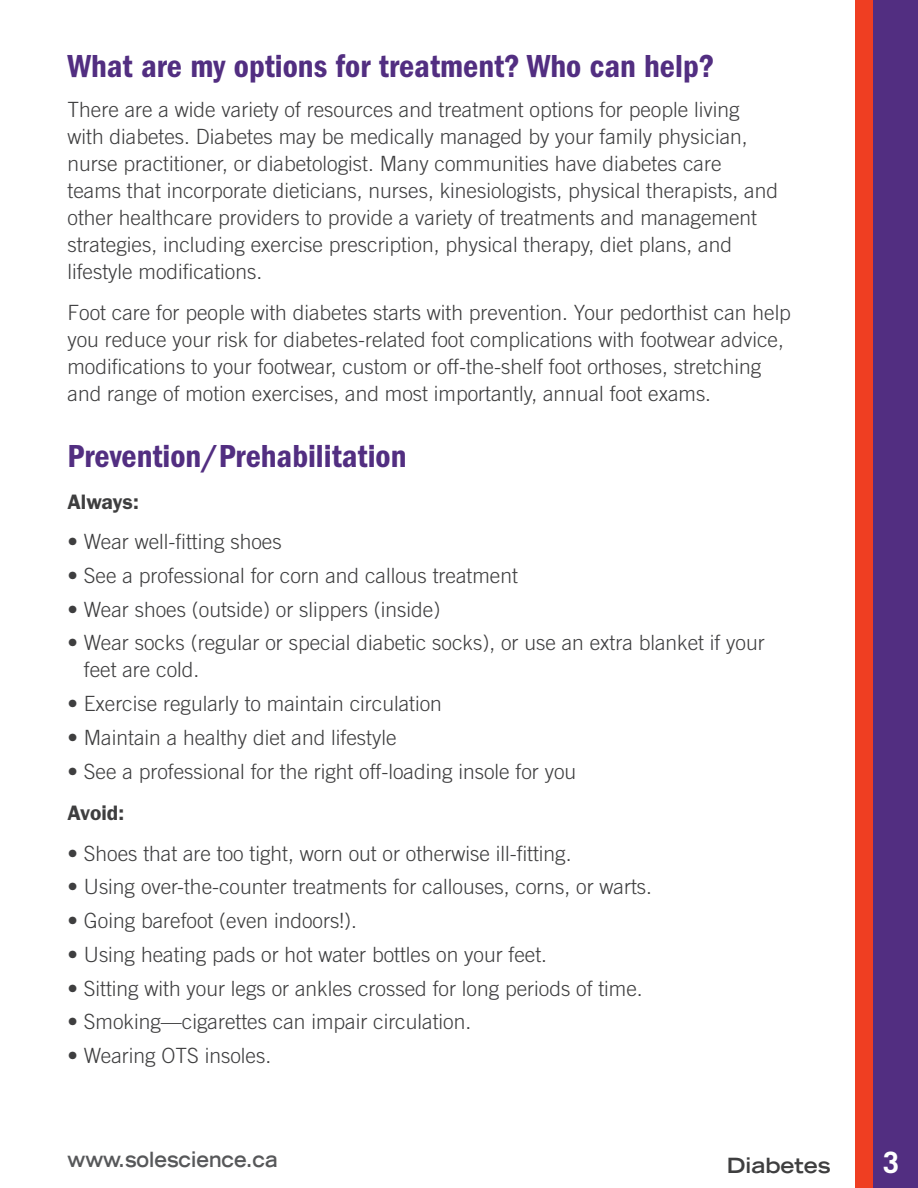
<style>
.page{position:relative;width:918px;height:1188px;background:#fff}
.page>*{position:absolute;margin:0;border:0;box-sizing:border-box;transform-origin:0 0}
.t1{font:33px "ITC Franklin Gothic Std Dm Cd";color:#522e81}
.t2{font:700 29.4px "Trade Gothic LT Std";color:#fff}
.Text{font:300 21px/27px "Trade Gothic LT Std";color:#3e3e3f}
.Bullets{font:300 21px/27px "Trade Gothic LT Std";color:#3e3e3f}
.t3{font:700 expanded 21px "Trade Gothic LT Std";color:#57585a;scale:.9 1}
.t4{font:600 21px "ITC Franklin Gothic Std";color:#3e3e3f}
.t5{font:700 expanded 21px "Trade Gothic LT Std";color:#3e3e3f}
</style>
<div class="page">
<div style="left:855px;top:0;width:63px;height:1188px;background:#522e81"></div>
<div style="left:855px;top:0;width:18px;height:1188px;background:#ef3e22"></div>
<h1 class="t1" style="left:68px;top:47px;width:649px">What are my options for treatment? Who can help?</h1>
<p class="Text" style="left:68px;top:96px;width:712px">There are a wide variety of resources and treatment options for people living with diabetes. Diabetes may be medically managed by your family physician, nurse practitioner, or diabetologist. Many communities have diabetes care teams that incorporate dieticians, nurses, kinesiologists, physical therapists, and other healthcare providers to provide a variety of treatments and management strategies, including exercise prescription, physical therapy, diet plans, and lifestyle modifications.</p>
<p class="Text" style="left:68px;top:298px;width:725px">Foot care for people with diabetes starts with prevention. Your pedorthist can help you reduce your risk for diabetes-related foot complications with footwear advice, modifications to your footwear, custom or off-the-shelf foot orthoses, stretching and range of motion exercises, and most importantly, annual foot exams.</p>
<h1 class="t1" style="left:68px;top:437px;width:341px">Prevention/Prehabilitation</h1>
<h2 class="t4" style="left:68px;top:489px;width:73px">Always:</h2>
<p class="Text" style="left:68px;top:528px;width:216px">• Wear well-fitting shoes</p>
<p class="Bullets" style="left:68px;top:562px;width:452px">• See a professional for corn and callous treatment</p>
<p class="Bullets" style="left:68px;top:595px;width:374px">• Wear shoes (outside) or slippers (inside)</p>
<p class="Bullets" style="left:84px;top:629px;width:682px;text-indent:-16px">• Wear socks (regular or special diabetic socks), or use an extra blanket if your feet are cold.</p>
<p class="Bullets" style="left:68px;top:690px;width:376px">• Exercise regularly to maintain circulation</p>
<p class="Bullets" style="left:68px;top:724px;width:331px">• Maintain a healthy diet and lifestyle</p>
<p class="Bullets" style="left:68px;top:757px;width:510px">• See a professional for the right off-loading insole for you</p>
<h2 class="t4" style="left:68px;top:800px;width:59px">Avoid:</h2>
<p class="Text" style="left:68px;top:839px;width:506px">• Shoes that are too tight, worn out or otherwise ill-fitting.</p>
<p class="Bullets" style="left:68px;top:873px;width:586px">• Using over-the-counter treatments for callouses, corns, or warts.</p>
<p class="Bullets" style="left:68px;top:907px;width:291px">• Going barefoot (even indoors!).</p>
<p class="Bullets" style="left:68px;top:941px;width:481px">• Using heating pads or hot water bottles on your feet.</p>
<p class="Bullets" style="left:68px;top:974px;width:577px">• Sitting with your legs or ankles crossed for long periods of time.</p>
<p class="Bullets" style="left:68px;top:1008px;width:405px">• Smoking—cigarettes can impair circulation.</p>
<p class="Bullets" style="left:68px;top:1042px;width:205px">• Wearing OTS insoles.</p>
<p class="t3" style="left:68px;top:1146px;width:235px">www.solescience.ca</p>
<p class="t5" style="left:727px;top:1152px;width:105px">Diabetes</p>
<h2 class="t2" style="left:883px;top:1144px;width:18px">3</h2>
</div>
